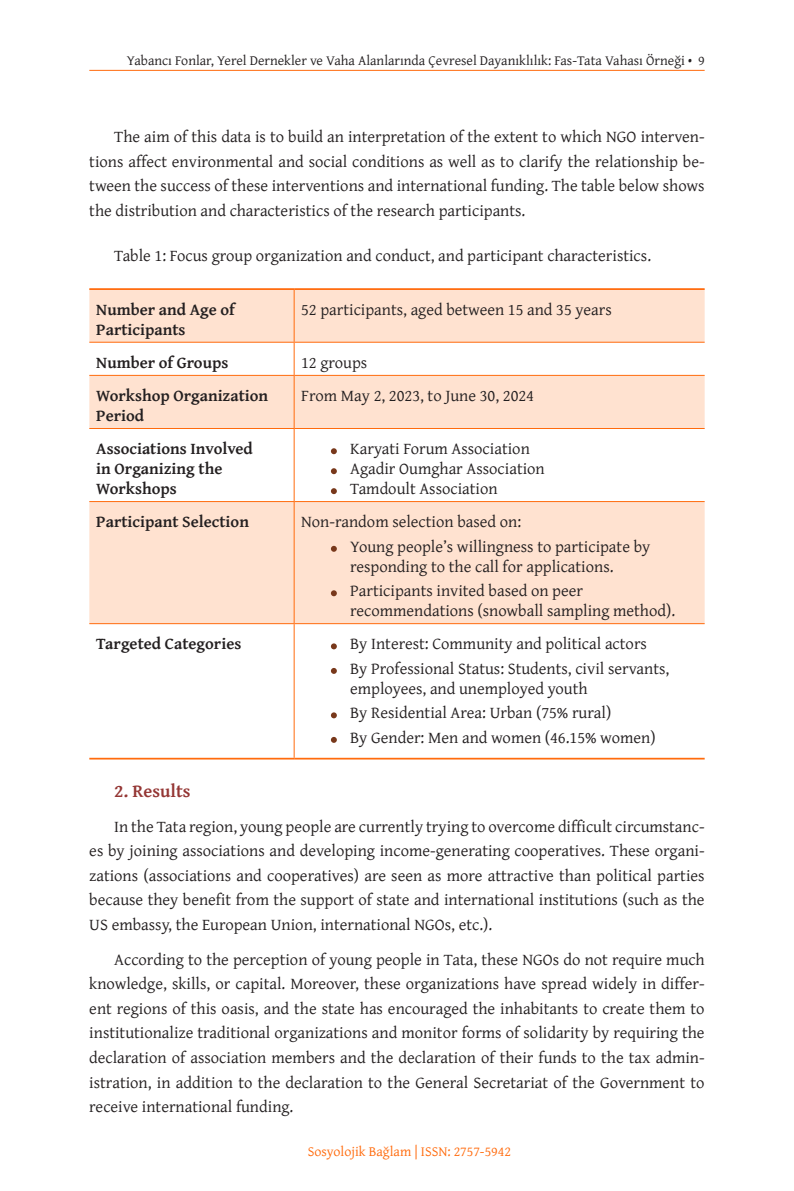
<style>
.page{position:relative;width:794px;height:1191px;background:#fff}
.page>*{position:absolute;margin:0;border:0;box-sizing:border-box;transform-origin:0 0}
.Makale-1_derece-baslik_wrd_5{font:700 18.38px "Gentium Plus";color:#943634}
.Makale-metni_wrd_5{font:16.62px/24.5px "Gentium Plus";color:#231f20;text-align:justify}
.List_Paragraph_wrd_1{font:16.62px/19.9px "Gentium Plus";color:#231f20}
.Normal_wrd_6{font:700 16.62px/19.9px "Gentium Plus";color:#231f20}
.Normal_wrd_6-2{font:16.62px "Gentium Plus";color:#231f20}
.t1{font:14px "Gentium Plus";color:#231f20}
.t2{font:14px "Gentium Plus";color:#ff6b0d}
</style>
<div class="page">
<hr style="left:89px;top:70px;width:615px;height:1px;background:#ff6b0d">
<svg style="left:89px;top:290px;width:615px;height:333px;fill:#ffe2d0"></svg>
<hr style="left:294px;top:290px;width:1px;height:52px;background:#ff6b0d">
<hr style="left:89px;top:342px;width:205px;height:1px;background:#ff6b0d">
<hr style="left:294px;top:342px;width:410px;height:1px;background:#ff6b0d">
<hr style="left:294px;top:343px;width:1px;height:32px;background:#ff6b0d">
<hr style="left:89px;top:375px;width:205px;height:1px;background:#ff6b0d">
<hr style="left:294px;top:375px;width:410px;height:1px;background:#ff6b0d">
<hr style="left:294px;top:376px;width:1px;height:52px;background:#ff6b0d">
<hr style="left:89px;top:428px;width:205px;height:1px;background:#ff6b0d">
<hr style="left:294px;top:428px;width:410px;height:1px;background:#ff6b0d">
<hr style="left:294px;top:429px;width:1px;height:72px;background:#ff6b0d">
<hr style="left:89px;top:501px;width:205px;height:1px;background:#ff6b0d">
<hr style="left:294px;top:501px;width:410px;height:1px;background:#ff6b0d">
<hr style="left:294px;top:502px;width:1px;height:121px;background:#ff6b0d">
<hr style="left:89px;top:623px;width:205px;height:1px;background:#ff6b0d">
<hr style="left:294px;top:623px;width:410px;height:1px;background:#ff6b0d">
<hr style="left:294px;top:624px;width:1px;height:134px;background:#ff6b0d">
<hr style="left:89px;top:288px;width:205px;height:2px;background:#ff6b0d">
<hr style="left:294px;top:288px;width:410px;height:2px;background:#ff6b0d">
<hr style="left:89px;top:758px;width:205px;height:1px;background:#ff6b0d">
<hr style="left:294px;top:758px;width:410px;height:1px;background:#ff6b0d">
<svg style="left:331px;top:448px;width:6px;height:6px"></svg>
<svg style="left:331px;top:468px;width:6px;height:6px"></svg>
<svg style="left:331px;top:488px;width:6px;height:6px"></svg>
<svg style="left:331px;top:546px;width:6px;height:6px"></svg>
<svg style="left:331px;top:590px;width:6px;height:6px"></svg>
<svg style="left:331px;top:643px;width:6px;height:6px"></svg>
<svg style="left:331px;top:668px;width:6px;height:6px"></svg>
<svg style="left:331px;top:712px;width:6px;height:6px"></svg>
<svg style="left:331px;top:737px;width:6px;height:6px"></svg>
<p class="t1" style="left:127px;top:47px;width:579px">Yabancı Fonlar, Yerel Dernekler ve Vaha Alanlarında Çevresel Dayanıklılık: Fas-Tata Vahası Örneği • 9</p>
<p class="Makale-metni_wrd_5" style="left:89px;top:123px;width:617px;text-indent:25px">The aim of this data is to build an interpretation of the extent to which NGO interven&shy;tions affect environmental and social conditions as well as to clarify the relationship be&shy;tween the success of these interventions and international funding. The table below shows the distribution and characteristics of the research participants.</p>
<p class="Makale-metni_wrd_5" style="left:114px;top:242px;width:538px">Table 1: Focus group organization and conduct, and participant characteristics.</p>
<p class="Normal_wrd_6" style="left:96px;top:298px;width:140px">Number and Age of<br>Participants</p>
<p class="Normal_wrd_6-2" style="left:301px;top:294px;width:312px">52 participants, aged between 15 and 35 years</p>
<p class="Normal_wrd_6" style="left:96px;top:351px;width:133px">Number of Groups</p>
<p class="Normal_wrd_6-2" style="left:301px;top:347px;width:68px">12 groups</p>
<p class="Normal_wrd_6" style="left:96px;top:384px;width:173px">Workshop Organization<br>Period</p>
<p class="Normal_wrd_6-2" style="left:301px;top:380px;width:234px">From May 2, 2023, to June 30, 2024</p>
<p class="Normal_wrd_6" style="left:96px;top:437px;width:158px">Associations Involved in Organizing the<br>Workshops</p>
<p class="List_Paragraph_wrd_1" style="left:350px;top:437px;width:181px">Karyati Forum Association</p>
<p class="List_Paragraph_wrd_1" style="left:350px;top:457px;width:196px">Agadir Oumghar Association</p>
<p class="List_Paragraph_wrd_1" style="left:350px;top:477px;width:149px">Tamdoult Association</p>
<p class="Normal_wrd_6" style="left:96px;top:510px;width:154px">Participant Selection</p>
<p class="Normal_wrd_6-2" style="left:301px;top:506px;width:221px">Non-random selection based on:</p>
<p class="List_Paragraph_wrd_1" style="left:350px;top:535px;width:302px">Young people’s willingness to participate by responding to the call for applications.</p>
<p class="List_Paragraph_wrd_1" style="left:350px;top:579px;width:326px">Participants invited based on peer recommendations (snowball sampling method).</p>
<p class="Normal_wrd_6" style="left:96px;top:632px;width:147px">Targeted Categories</p>
<p class="List_Paragraph_wrd_1" style="left:350px;top:632px;width:298px">By Interest: Community and political actors</p>
<p class="List_Paragraph_wrd_1" style="left:350px;top:657px;width:321px">By Professional Status: Students, civil servants, employees, and unemployed youth</p>
<p class="List_Paragraph_wrd_1" style="left:350px;top:701px;width:263px">By Residential Area: Urban (75% rural)</p>
<p class="List_Paragraph_wrd_1" style="left:350px;top:726px;width:307px">By Gender: Men and women (46.15% women)</p>
<p class="Makale-1_derece-baslik_wrd_5" style="left:114px;top:773px;width:78px">2. Results</p>
<p class="Makale-metni_wrd_5" style="left:89px;top:813px;width:617px;text-indent:25px">In the Tata region, young people are currently trying to overcome difficult circumstanc&shy;es by joining associations and developing income-generating cooperatives. These organi&shy;zations (associations and cooperatives) are seen as more attractive than political parties because they benefit from the support of state and international institutions (such as the US embassy, the European Union, international NGOs, etc.).</p>
<p class="Makale-metni_wrd_5" style="left:89px;top:946px;width:617px;text-indent:25px">According to the perception of young people in Tata, these NGOs do not require much knowledge, skills, or capital. Moreover, these organizations have spread widely in differ&shy;ent regions of this oasis, and the state has encouraged the inhabitants to create them to institutionalize traditional organizations and monitor forms of solidarity by requiring the declaration of association members and the declaration of their funds to the tax admin&shy;istration, in addition to the declaration to the General Secretariat of the Government to receive international funding.</p>
<p class="t2" style="left:308px;top:1138px;width:205px">Sosyolojik Bağlam | ISSN: 2757-5942</p>
</div>
